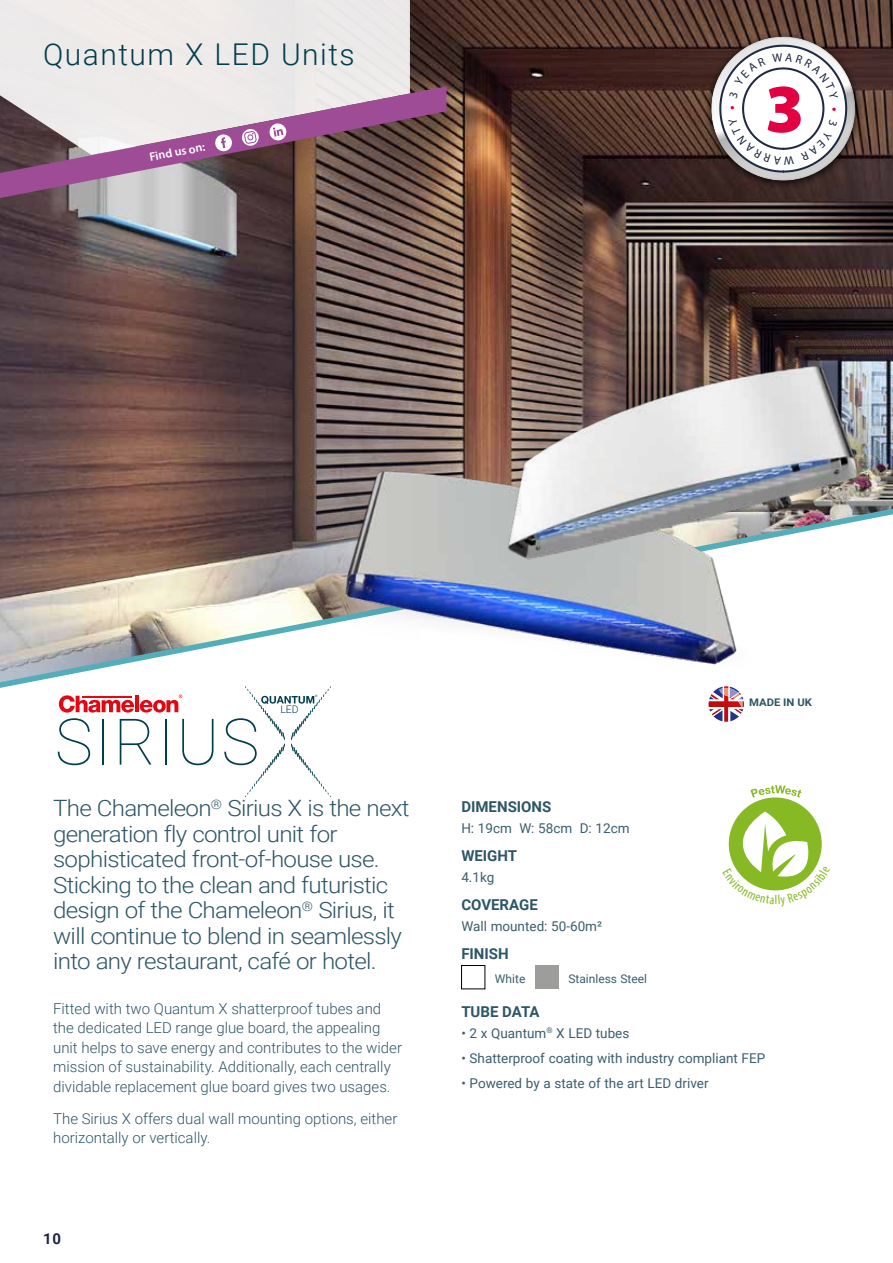
<style>
.page{position:relative;width:893px;height:1263px;background:#fff}
.page>*{position:absolute;margin:0;border:0;box-sizing:border-box;transform-origin:0 0}
.t1{font:900 69px "Myriad Pro";color:#e20143}
.t2{font:100 64.2px "Roboto";letter-spacing:.03em;color:#003d4d}
.t3{font:300 30px "Roboto";letter-spacing:.05em;color:#003d4d}
.t4{font:300 22.5px/25.5px "Roboto";letter-spacing:-.03em;color:#2e5667;scale:1.07 1}
.t5{font:300 15px/19.5px "Roboto";color:#2e5667}
.t6{font:700 15px "Roboto";color:#2e5667}
.t7{font:700 15px "Roboto";color:#1b253e}
.t8{font:13.5px "Roboto";color:#3a5e6e}
.t9{font:12px "Roboto";color:#3a5e6e}
.t10{font:600 12px "Myriad Pro";color:#fff}
.t11{font:700 10.5px "Roboto";color:#2e5667;scale:1.07 1}
.t12{font:300 10.5px "Roboto";color:#003b4d}
</style>
<div class="page">
<img style="left:0;top:0;width:893px;height:509px">
<div style="left:461px;top:965px;width:24px;height:24px;border:1px solid #000"></div>
<div style="left:535px;top:966px;width:24px;height:23px;background:#9d9d9c"></div>
<svg style="left:245px;top:689px;width:86px;height:108px"></svg>
<svg style="left:59px;top:695px;width:75px;height:17px"></svg>
<hr style="left:135px;top:696px;width:4px;height:16px;background:#e30613">
<hr style="left:83px;top:696px;width:49px;height:1px;background:#e30613">
<svg style="left:140px;top:694px;width:42px;height:18px"></svg>
<svg style="left:0;top:509px;width:331px;height:179px"></svg>
<img style="left:306px;top:407px;width:431px;height:269px">
<img style="left:459px;top:304px;width:434px;height:326px">
<svg style="left:750px;top:785px;width:51px;height:13px"></svg>
<div style="left:729px;top:797px;width:93px;height:93px;background:#87b925;border-radius:50%"></div>
<div style="left:704px;top:31px;width:159px;height:160px;background:#000;opacity:.8"></div>
<div style="left:709px;top:34px;width:147px;height:147px;background:#000;opacity:.75"></div>
<svg style="left:709px;top:686px;width:35px;height:36px"></svg>
<div style="left:0;top:0;width:410px;height:86px;background:#edeae9"></div>
<svg style="left:0;top:86px;width:446px;height:115px;background:#9f8591"></svg>
<svg style="left:241px;top:128px;width:18px;height:18px"></svg>
<svg style="left:214px;top:134px;width:19px;height:18px"></svg>
<svg style="left:269px;top:123px;width:18px;height:18px"></svg>
<svg style="left:728px;top:811px;width:94px;height:80px"></svg>
<svg style="left:719px;top:44px;width:129px;height:129px"></svg>
<h3 class="t3" style="left:43px;top:33px;width:313px">Quantum X LED Units</h3>
<p class="t10" style="left:148px;top:150px;width:58px;rotate:-11deg">Find us on:</p>
<h1 class="t1" style="left:765px;top:63px;width:41px">3</h1>
<h2 class="t2" style="left:55px;top:697px;width:206px">SIRIUS</h2>
<p class="t12" style="left:280px;top:701px;width:20px">LED</p>
<p class="t4" style="left:53px;top:795px;width:335px">The Chameleon<sup>®</sup> Sirius X is the next generation fly control unit for sophisticated front-of-house use.<br>Sticking to the clean and futuristic design of the Chameleon<sup>®</sup> Sirius, it will continue to blend in seamlessly into any restaurant, café or hotel.</p>
<p class="t5" style="left:53px;top:998px;width:350px">Fitted with two Quantum X shatterproof tubes and the dedicated LED range glue board, the appealing unit helps to save energy and contributes to the wider mission of sustainability. Additionally, each centrally dividable replacement glue board gives two usages.</p>
<p class="t5" style="left:53px;top:1108px;width:346px">The Sirius X offers dual wall mounting options, either horizontally or vertically.</p>
<p class="t7" style="left:43px;top:1228px;width:19px">10</p>
<p class="t11" style="left:749px;top:695px;width:60px">MADE IN UK</p>
<p class="t6" style="left:461px;top:796px;width:92px">DIMENSIONS</p>
<p class="t8" style="left:461px;top:819px;width:170px">H: 19cm W: 58cm D: 12cm</p>
<p class="t6" style="left:461px;top:845px;width:57px">WEIGHT</p>
<p class="t8" style="left:461px;top:868px;width:34px">4.1kg</p>
<p class="t6" style="left:461px;top:894px;width:78px">COVERAGE</p>
<p class="t8" style="left:461px;top:916px;width:142px">Wall mounted: 50-60m²</p>
<p class="t6" style="left:461px;top:943px;width:49px">FINISH</p>
<p class="t9" style="left:495px;top:970px;width:32px">White</p>
<p class="t9" style="left:568px;top:970px;width:80px">Stainless Steel</p>
<p class="t6" style="left:461px;top:1001px;width:80px">TUBE DATA</p>
<p class="t8" style="left:461px;top:1023px;width:170px">• 2 x Quantum<sup>®</sup> X LED tubes</p>
<p class="t8" style="left:461px;top:1048px;width:305px">• Shatterproof coating with industry compliant FEP</p>
<p class="t8" style="left:461px;top:1073px;width:249px">• Powered by a state of the art LED driver</p>
</div>
